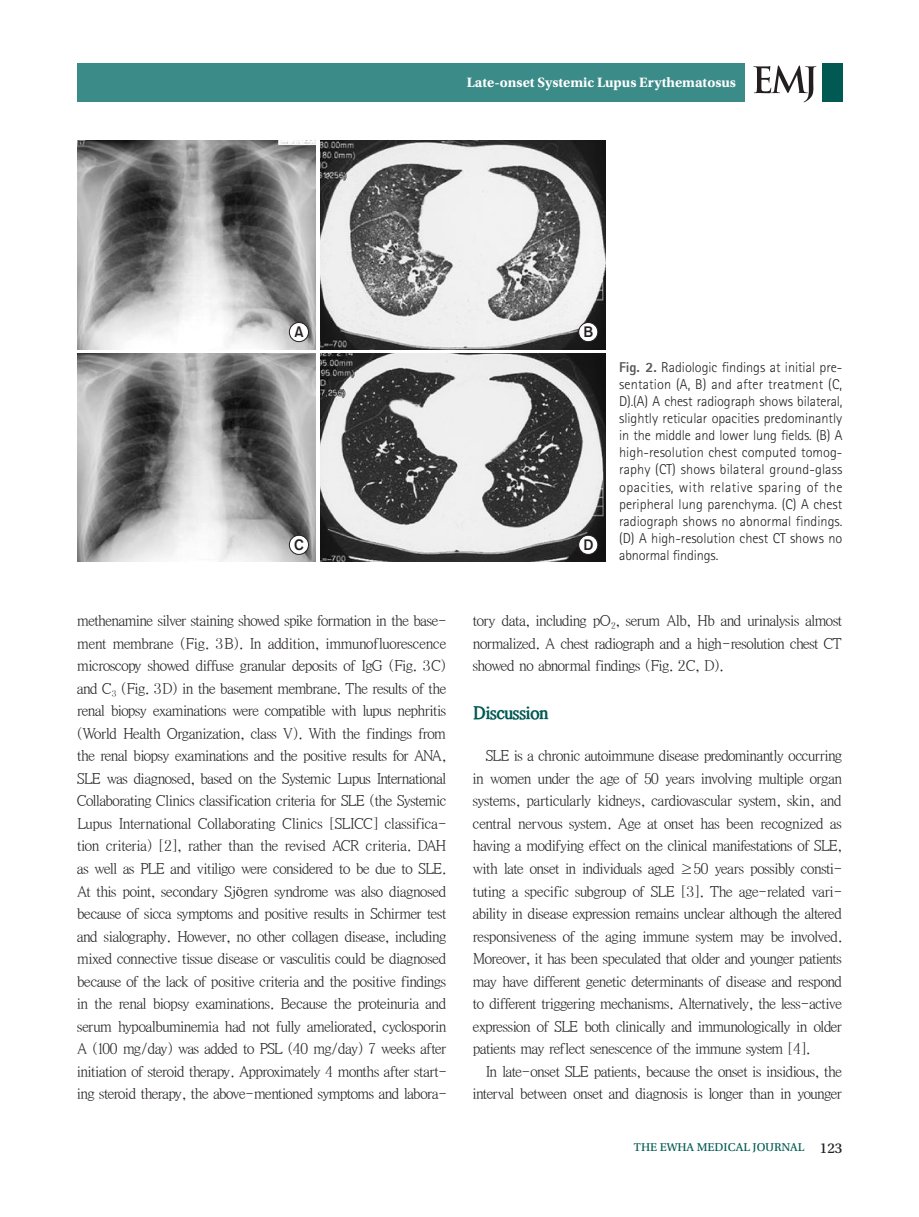
<style>
.page{position:relative;width:919px;height:1217px;background:#fff}
.page>*{position:absolute;margin:0;border:0;box-sizing:border-box;transform-origin:0 0}
.t1{font:18px "Y Batang 160";letter-spacing:-.075em;color:#005953}
.t2{font:15px/22.5px "Y Batang 120";letter-spacing:-.11em;color:#231f20;text-align:justify}
.t3{font:15px "Gothic 725 BT Bold A";color:#231f20}
.t4{font:300 14.25px/17.1px "Rotis Sans Serif Std";letter-spacing:-.005em;color:#231f20;text-align:justify}
.t5{font:700 14.25px "Utopia Std";color:#fff}
.t6{font:12px "Utopia Std Capt";color:#005953}
.s1{font-weight:800;color:#57585a}
.s2{font-family:"Times New Roman"}
.s3{font-size:15px;color:#231f20}
</style>
<div class="page">
<div style="left:77px;top:63px;width:667px;height:39px;background:#3b8b89"></div>
<div style="left:822px;top:63px;width:20px;height:39px;background:#005953"></div>
<svg style="left:753px;top:65px;width:63px;height:37px"></svg>
<img style="left:320px;top:353px;width:285px;height:208px">
<img style="left:78px;top:141px;width:238px;height:208px">
<img style="left:320px;top:141px;width:285px;height:208px">
<img style="left:78px;top:353px;width:238px;height:208px">
<div style="left:289px;top:322px;width:19px;height:19px;background:#fff;border-radius:50%"></div>
<div style="left:289px;top:322px;width:20px;height:20px;border:1px solid #231f20;border-radius:50%"></div>
<div style="left:578px;top:322px;width:19px;height:19px;background:#fff;border-radius:50%"></div>
<div style="left:578px;top:322px;width:20px;height:20px;border:1px solid #231f20;border-radius:50%"></div>
<div style="left:289px;top:535px;width:19px;height:19px;background:#fff;border-radius:50%"></div>
<div style="left:289px;top:535px;width:20px;height:19px;border:1px solid #231f20;border-radius:50%"></div>
<div style="left:578px;top:535px;width:19px;height:19px;background:#fff;border-radius:50%"></div>
<div style="left:578px;top:535px;width:20px;height:19px;border:1px solid #231f20;border-radius:50%"></div>
<p class="t5" style="left:467px;top:74px;width:271px">Late-onset Systemic Lupus Erythematosus</p>
<p class="t3" style="left:294px;top:323px;width:11px">A</p>
<p class="t3" style="left:583px;top:323px;width:11px">B</p>
<p class="t3" style="left:294px;top:536px;width:11px">C</p>
<p class="t3" style="left:583px;top:536px;width:12px">D</p>
<p class="t4" style="left:619px;top:358px;width:225px"><span class="s1">Fig. 2.</span> Radiologic findings at initial pre&shy;sentation (A, B) and after treatment (C, D).(A) A chest radiograph shows bilateral, slightly reticular opacities predominantly in the middle and lower lung fields. (B) A high-resolution chest computed tomog&shy;raphy (CT) shows bilateral ground-glass opacities, with relative sparing of the peripheral lung parenchyma. (C) A chest radiograph shows no abnormal findings. (D) A high-resolution chest CT shows no abnormal findings.</p>
<p class="t2" style="left:77px;top:610px;width:372px">methenamine silver staining showed spike formation in the base&shy;ment membrane (Fig. 3B). In addition, immunofluorescence microscopy showed diffuse granular deposits of IgG (Fig. 3C) and C<sub>3</sub> (Fig. 3D) in the basement membrane. The results of the renal biopsy examinations were compatible with lupus nephritis (World Health Organization, class V). With the findings from the renal biopsy examinations and the positive results for ANA, SLE was diagnosed, based on the Systemic Lupus International Collaborating Clinics classification criteria for SLE (the Systemic Lupus International Collaborating Clinics [SLICC] classifica&shy;tion criteria) [2], rather than the revised ACR criteria. DAH as well as PLE and vitiligo were considered to be due to SLE.<br>At this point, secondary Sj<span class="s2">ö</span>gren syndrome was also diagnosed because of sicca symptoms and positive results in Schirmer test and sialography. However, no other collagen disease, including mixed connective tissue disease or vasculitis could be diagnosed because of the lack of positive criteria and the positive findings in the renal biopsy examinations. Because the proteinuria and serum hypoalbuminemia had not fully ameliorated, cyclosporin A (100 mg/day) was added to PSL (40 mg/day) 7 weeks after initiation of steroid therapy. Approximately 4 months after start&shy;ing steroid therapy, the above-mentioned symptoms and labora-</p>
<p class="t2" style="left:472px;top:610px;width:371px">tory data, including pO<sub>2</sub>, serum Alb, Hb and urinalysis almost normalized. A chest radiograph and a high-resolution chest CT showed no abnormal findings (Fig. 2C, D).</p>
<p class="t1" style="left:472px;top:702px;width:78px">Discussion</p>
<p class="t2" style="left:472px;top:745px;width:372px;text-indent:13px">SLE is a chronic autoimmune disease predominantly occurring in women under the age of 50 years involving multiple organ systems, particularly kidneys, cardiovascular system, skin, and central nervous system. Age at onset has been recognized as having a modifying effect on the clinical manifestations of SLE, with late onset in individuals aged ≥50 years possibly consti&shy;tuting a specific subgroup of SLE [3]. The age-related vari&shy;ability in disease expression remains unclear although the altered responsiveness of the aging immune system may be involved.<br>Moreover, it has been speculated that older and younger patients may have different genetic determinants of disease and respond to different triggering mechanisms. Alternatively, the less-active expression of SLE both clinically and immunologically in older patients may reflect senescence of the immune system [4].</p>
<p class="t2" style="left:472px;top:1060px;width:371px;text-align:right">In late-onset SLE patients, because the onset is insidious, the interval between onset and diagnosis is longer than in younger</p>
<p class="t6" style="left:634px;top:1140px;width:210px">THE EWHA MEDICAL JOURNAL <span class="s3">123</span></p>
</div>
